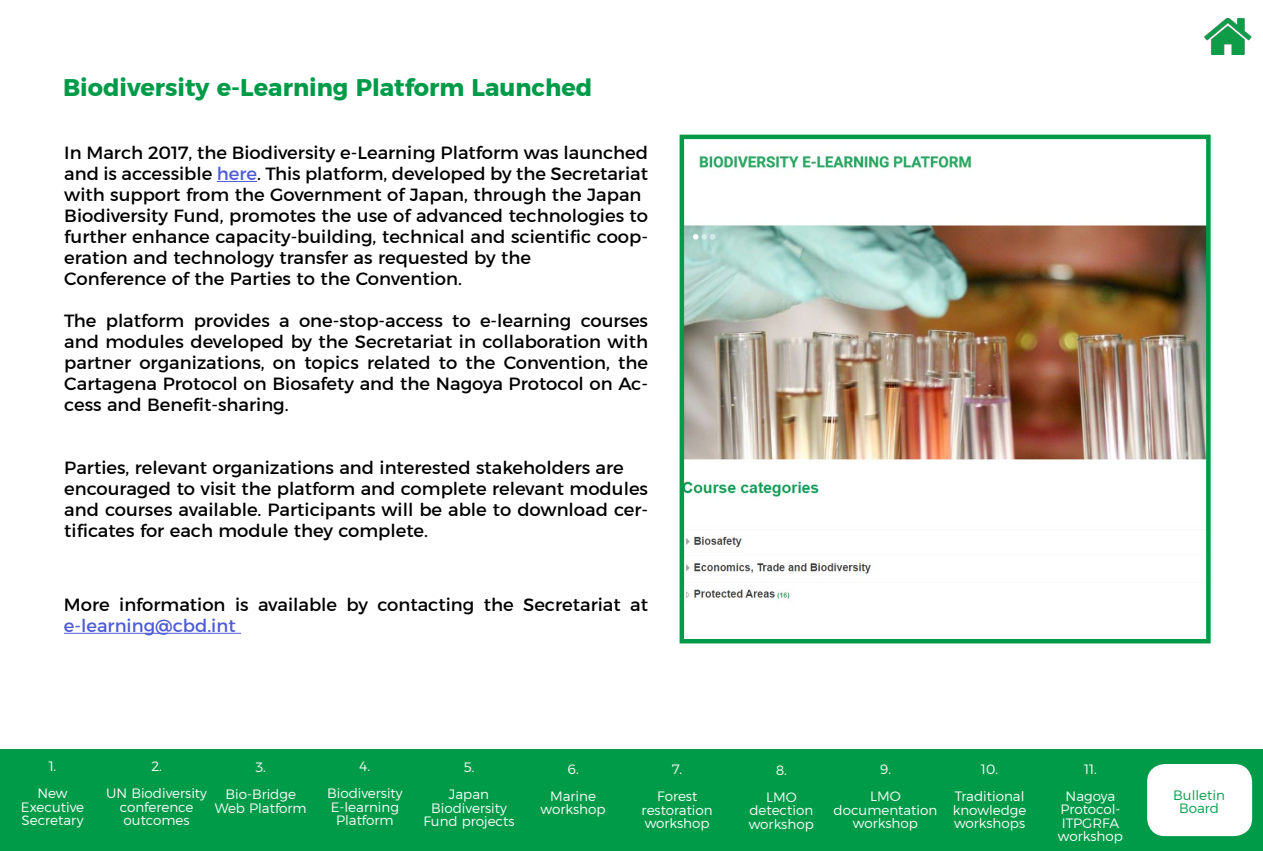
<style>
.page{position:relative;width:1263px;height:851px;background:#fff}
.page>*{position:absolute;margin:0;border:0;box-sizing:border-box;transform-origin:0 0}
.t1{font:700 24px "Montserrat";color:#009b48}
.t2{font:18px/21px "Montserrat";color:#000}
.t3{font:18px "Montserrat";color:#4f5cd6}
.t4{font:300 13.5px/27px "Montserrat";color:#fff;text-align:center}
.t5{font:300 13.5px/13.5px "Montserrat";color:#019c49;text-align:center}
.s1{color:#4f5cd6}
</style>
<div class="page">
<hr style="left:217px;top:181px;width:40px;height:1px;background:#4f5cd6">
<img style="left:685px;top:155px;width:520px;height:445px">
<div style="left:680px;top:135px;width:530px;height:508px;border:4px solid #009b48"></div>
<hr style="left:64px;top:632px;width:177px;height:1px;background:#4f5cd6">
<img style="left:1204px;top:17px;width:48px;height:37px">
<div style="left:0;top:748px;width:1263px;height:102px;background:#009b48"></div>
<div style="left:1147px;top:763px;width:105px;height:73px;background:#fff;border-radius:18px"></div>
<h1 class="t1" style="left:63px;top:68px;width:531px">Biodiversity e-Learning Platform Launched</h1>
<p class="t2" style="left:64px;top:142px;width:585px">In March 2017, the Biodiversity e-Learning Platform was launched and is accessible <span class="s1">here</span>. This platform, developed by the Secretariat with support from the Government of Japan, through the Japan Biodiversity Fund, promotes the use of advanced technologies to further enhance capacity-building, technical and scientific coop&shy;eration and technology transfer as requested by the<br>Conference of the Parties to the Convention.</p>
<p class="t2" style="left:64px;top:310px;width:585px;text-align:justify">The platform provides a one-stop-access to e-learning courses and modules developed by the Secretariat in collaboration with partner organizations, on topics related to the Convention, the Cartagena Protocol on Biosafety and the Nagoya Protocol on Ac&shy;cess and Benefit-sharing.</p>
<p class="t2" style="left:64px;top:457px;width:585px">Parties, relevant organizations and interested stakeholders are encouraged to visit the platform and complete relevant modules and courses available. Participants will be able to download cer&shy;tificates for each module they complete.</p>
<p class="t2" style="left:64px;top:593px;width:586px">More information is available by contacting the Secretariat at</p>
<p class="t3" style="left:64px;top:611px;width:173px">e-learning@cbd.int</p>
<p class="t4" style="left:37px;top:752px;width:32px">1.<br>New</p>
<p class="t4" style="left:21px;top:799px;width:65px;line-height:13.5px;text-align:left">Executive<br>Secretary</p>
<p class="t4" style="left:106px;top:752px;width:102px">2.<br>UN Biodiversity</p>
<p class="t4" style="left:120px;top:800px;width:75px;line-height:13.5px;text-align:left">conference outcomes</p>
<p class="t4" style="left:225px;top:753px;width:72px">3.<br>Bio-Bridge</p>
<p class="t4" style="left:215px;top:794px;width:93px">Web Platform</p>
<p class="t4" style="left:327px;top:752px;width:77px">4.<br>Biodiversity</p>
<p class="t4" style="left:331px;top:800px;width:70px;line-height:13.5px">E-learning<br>Platform</p>
<p class="t4" style="left:449px;top:753px;width:42px">5.<br>Japan</p>
<p class="t4" style="left:423px;top:800px;width:93px;line-height:13.5px">Biodiversity<br>Fund projects</p>
<p class="t4" style="left:550px;top:755px;width:47px">6.<br>Marine</p>
<p class="t4" style="left:541px;top:795px;width:66px">workshop</p>
<p class="t4" style="left:657px;top:755px;width:42px">7.<br>Forest</p>
<p class="t4" style="left:642px;top:803px;width:73px;line-height:13.5px;text-align:left">restoration workshop</p>
<p class="t4" style="left:766px;top:756px;width:32px">8.<br>LMO</p>
<p class="t4" style="left:749px;top:803px;width:66px;line-height:13.5px;text-align:left">detection workshop</p>
<p class="t4" style="left:870px;top:755px;width:32px">9.<br>LMO</p>
<p class="t4" style="left:833px;top:803px;width:105px;line-height:13.5px">documentation workshop</p>
<p class="t4" style="left:955px;top:755px;width:71px">10.<br>Traditional</p>
<p class="t4" style="left:953px;top:803px;width:75px;line-height:13.5px;text-align:left">knowledge workshops</p>
<p class="t4" style="left:1066px;top:755px;width:51px">11.<br>Nagoya</p>
<p class="t4" style="left:1058px;top:802px;width:66px;line-height:13.5px;text-align:left">Protocol-<br>ITPGRFA workshop</p>
<p class="t5" style="left:1173px;top:788px;width:53px">Bulletin<br>Board</p>
</div>
